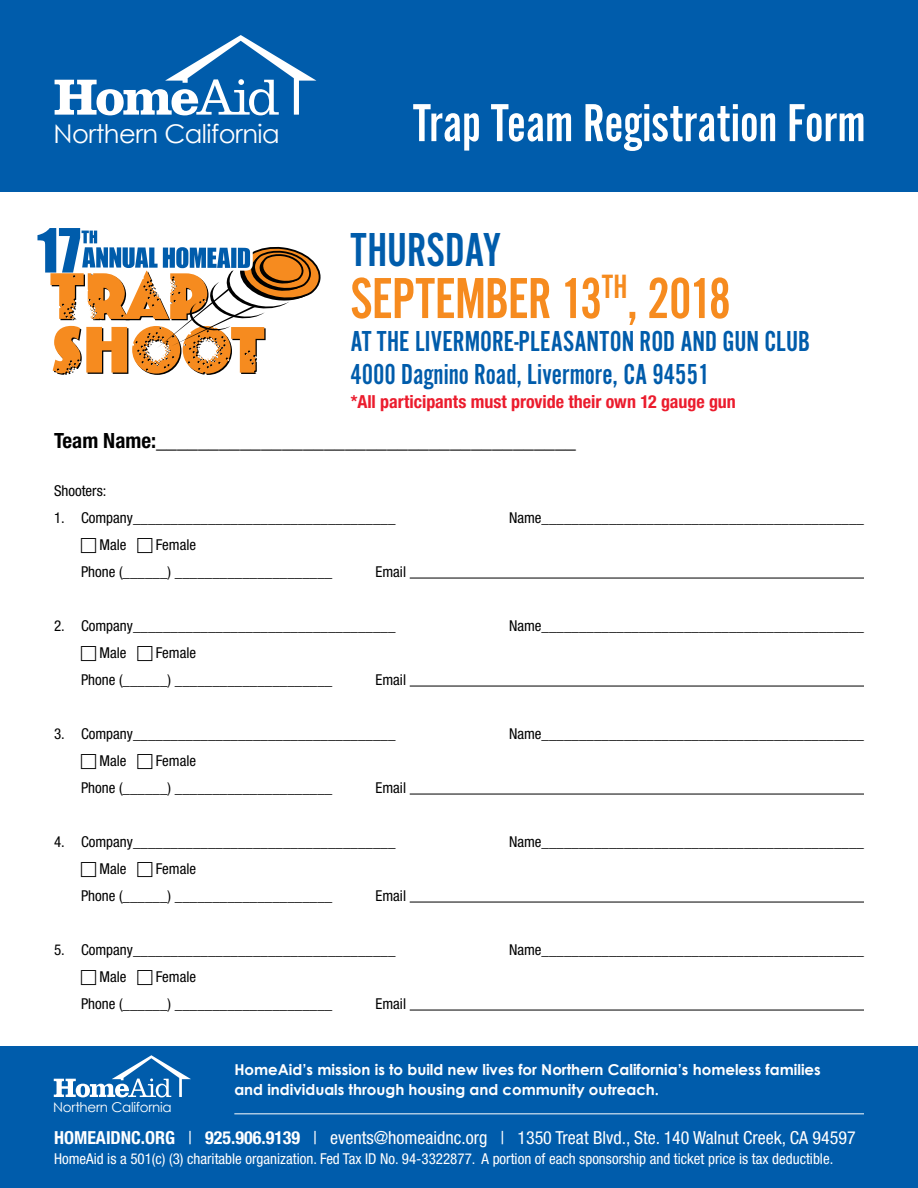
<style>
.page{position:relative;width:918px;height:1188px;background:#fff}
.page>*{position:absolute;margin:0;border:0;box-sizing:border-box;transform-origin:0 0}
.t1{font:60px "Alternate Got No 2 D";letter-spacing:-.015em;color:#f68b1f}
.t2{font:56.25px "Impact";color:#005cab}
.t3{font:55.5px "Alternate Got No 2 D";color:#fff}
.t4{font:49.5px "Alternate Got No 2 D";color:#005cab}
.t5{font:30px/33px "Alternate Got No 2 D";color:#005cab}
.t6{font:25.8px "Century Gothic";letter-spacing:-.02em;color:#fff}
.t7{font:700 condensed 21px "Helvetica Neue";color:#000}
.t8{font:condensed 18px "Helvetica Neue";color:#fff}
.t9{font:700 condensed 18px "Helvetica Neue";color:#eb1c2d}
.t10{font:condensed 15px/27px "Helvetica Neue";color:#000}
.t11{font:700 15px/19.5px "Century Gothic";color:#fff}
.t12{font:condensed 15px "Helvetica Neue";color:#fff}
.t13{font:13.5px "Century Gothic";letter-spacing:-.02em;color:#fff}
.s1{font-stretch:normal}
.s2{font-weight:700}
</style>
<div class="page">
<div style="left:0;top:0;width:918px;height:191px;background:#005cab"></div>
<svg style="left:55px;top:35px;width:261px;height:80px"></svg>
<svg style="left:50px;top:230px;width:271px;height:145px"></svg>
<hr style="left:410px;top:578px;width:454px;height:1px;background:#000">
<hr style="left:410px;top:686px;width:454px;height:1px;background:#000">
<hr style="left:410px;top:794px;width:454px;height:1px;background:#000">
<hr style="left:410px;top:902px;width:454px;height:1px;background:#000">
<hr style="left:410px;top:1010px;width:454px;height:1px;background:#000">
<div style="left:0;top:1047px;width:918px;height:141px;background:#005cab"></div>
<svg style="left:54px;top:1055px;width:137px;height:42px"></svg>
<hr style="left:234px;top:1113px;width:630px;height:1px;background:#fff">
<h3 class="t6" style="left:54px;top:115px;width:228px">Northern California</h3>
<h2 class="t2" style="left:37px;top:207px;width:45px">17</h2>
<h3 class="t3" style="left:413px;top:93px;width:454px">Trap Team Registration Form</h3>
<h3 class="t4" style="left:350px;top:223px;width:152px">THURSDAY</h3>
<h1 class="t1" style="left:350px;top:267px;width:382px">SEPTEMBER 13<sup>TH</sup>, 2018</h1>
<h3 class="t5" style="left:350px;top:325px;width:461px">AT THE LIVERMORE-PLEASANTON ROD AND GUN CLUB<br>4000 Dagnino Road, Livermore, CA 94551</h3>
<p class="t9" style="left:350px;top:391px;width:387px"><span class="s1">*</span>All participants must provide their own 12 gauge gun</p>
<h3 class="t7" style="left:54px;top:428px;width:524px">Team Name:________________________________________</h3>
<p class="t10" style="left:54px;top:477px;width:54px">Shooters:</p>
<p class="t10" style="left:54px;top:504px;width:343px">1. Company___________________________________</p>
<p class="t10" style="left:509px;top:504px;width:356px">Name___________________________________________</p>
<p class="t10" style="left:100px;top:531px;width:28px">Male</p>
<p class="t10" style="left:81px;top:531px;width:253px;text-indent:75px">Female<br>Phone (______) _____________________</p>
<p class="t10" style="left:376px;top:558px;width:32px">Email</p>
<p class="t10" style="left:54px;top:612px;width:343px">2. Company___________________________________</p>
<p class="t10" style="left:509px;top:612px;width:356px">Name___________________________________________</p>
<p class="t10" style="left:100px;top:639px;width:28px">Male</p>
<p class="t10" style="left:81px;top:639px;width:253px;text-indent:75px">Female<br>Phone (______) _____________________</p>
<p class="t10" style="left:376px;top:666px;width:32px">Email</p>
<p class="t10" style="left:54px;top:720px;width:343px">3. Company___________________________________</p>
<p class="t10" style="left:509px;top:720px;width:356px">Name___________________________________________</p>
<p class="t10" style="left:100px;top:747px;width:28px">Male</p>
<p class="t10" style="left:81px;top:747px;width:253px;text-indent:75px">Female<br>Phone (______) _____________________</p>
<p class="t10" style="left:376px;top:774px;width:32px">Email</p>
<p class="t10" style="left:54px;top:828px;width:343px">4. Company___________________________________</p>
<p class="t10" style="left:509px;top:828px;width:356px">Name___________________________________________</p>
<p class="t10" style="left:100px;top:855px;width:28px">Male</p>
<p class="t10" style="left:81px;top:855px;width:253px;text-indent:75px">Female<br>Phone (______) _____________________</p>
<p class="t10" style="left:376px;top:882px;width:32px">Email</p>
<p class="t10" style="left:54px;top:936px;width:343px">5. Company___________________________________</p>
<p class="t10" style="left:509px;top:936px;width:356px">Name___________________________________________</p>
<p class="t10" style="left:100px;top:963px;width:28px">Male</p>
<p class="t10" style="left:81px;top:963px;width:253px;text-indent:75px">Female<br>Phone (______) _____________________</p>
<p class="t10" style="left:376px;top:990px;width:32px">Email</p>
<p class="t11" style="left:234px;top:1060px;width:588px">HomeAid’s mission is to build new lives for Northern California’s homeless families and individuals through housing and community outreach.</p>
<p class="t8" style="left:54px;top:1128px;width:803px"><span class="s2">HOMEAIDNC.ORG</span> | <span class="s2">925.906.9139</span> | events@homeaidnc.org | 1350 Treat Blvd., Ste. 140 Walnut Creek, CA 94597</p>
<p class="t12" style="left:54px;top:1150px;width:781px">HomeAid is a 501(c) (3) charitable organization. Fed Tax ID No. 94-3322877. A portion of each sponsorship and ticket price is tax deductible.</p>
<p class="t13" style="left:53px;top:1097px;width:120px">Northern California</p>
</div>
